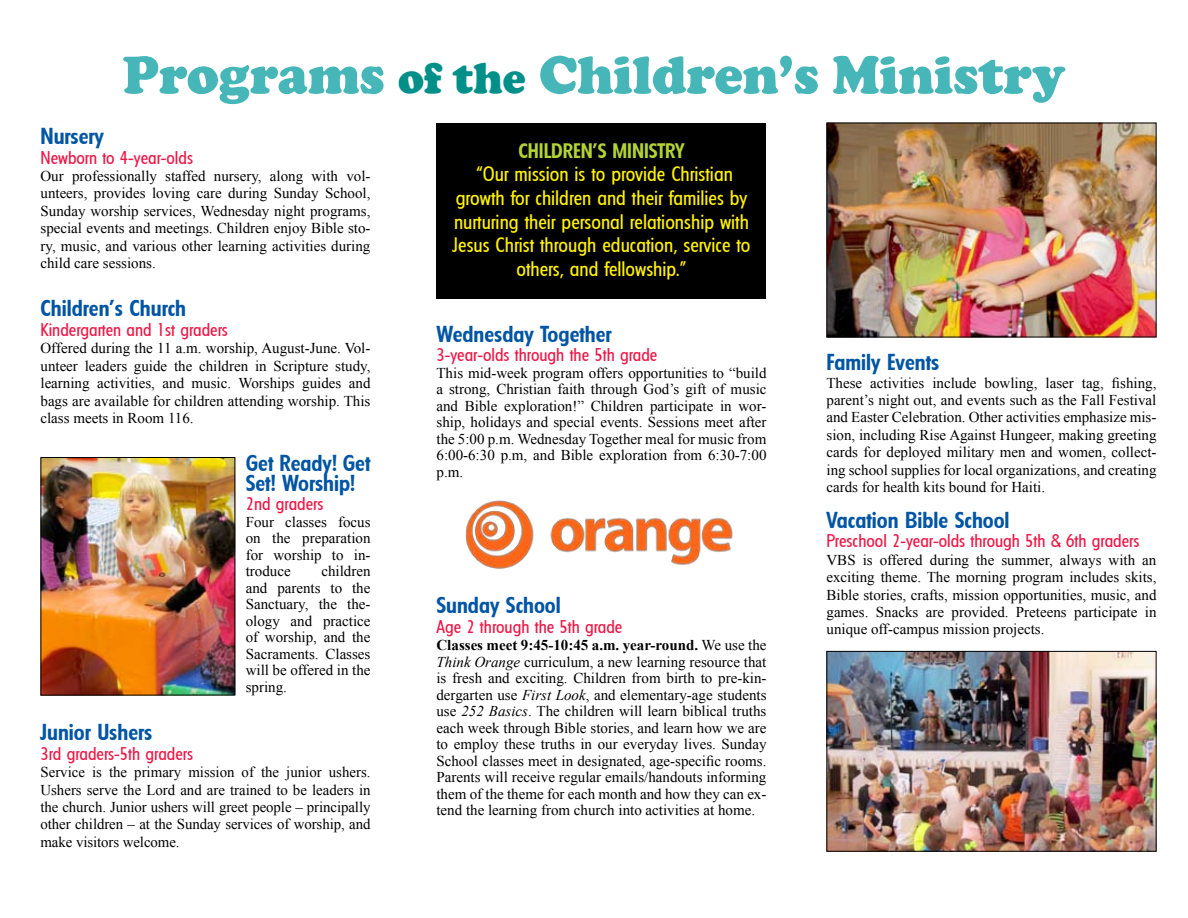
<style>
.page{position:relative;width:1188px;height:918px;background:#fff}
.page>*{position:absolute;margin:0;border:0;box-sizing:border-box;transform-origin:0 0}
.t1{font:900 55.5px "Cooper";color:#47b6b9;scale:.96 1}
.t2{font:700 22.5px/19.5px "Florida Serial";color:#0055a4}
.t3{font:20.4px/23.7px "Florida Serial";color:#fff200;text-align:center}
.t4{font:700 20.4px "Florida Serial";color:#b3d335}
.t5{font:18px "Florida Serial";color:#ed1847}
.t6{font:15px/16.5px "Times New Roman";color:#000;text-align:justify}
.s1{font-size:45px;color:#009089}
.s2{font-weight:700}
.s3{font-style:italic}
</style>
<div class="page">
<img style="left:828px;top:651px;width:329px;height:201px">
<div style="left:826px;top:651px;width:330px;height:201px;border:1px solid #000"></div>
<img style="left:40px;top:457px;width:196px;height:239px">
<img style="left:826px;top:122px;width:331px;height:216px">
<div style="left:436px;top:123px;width:330px;height:175px;background:#000"></div>
<img style="left:465px;top:500px;width:268px;height:69px">
<h1 class="t1" style="left:123px;top:42px;width:984px">Programs <span class="s1">of the</span> Children’s Ministry</h1>
<h3 class="t4" style="left:518px;top:135px;width:168px">Children’s Ministry</h3>
<h3 class="t3" style="left:453px;top:160px;width:299px">“Our mission is to provide Christian growth for children and their families by nurturing their personal relationship with Jesus Christ through education, service to others, and fellowship.”</h3>
<h2 class="t2" style="left:40px;top:124px;width:65px">Nursery</h2>
<p class="t5" style="left:40px;top:143px;width:154px">Newborn to 4-year-olds</p>
<p class="t6" style="left:40px;top:167px;width:332px;line-height:17.4px">Our professionally staffed nursery, along with vol&shy;unteers, provides loving care during Sunday School, Sunday worship services, Wednesday night programs, special events and meetings. Children enjoy Bible sto&shy;ry, music, and various other learning activities during child care sessions.</p>
<h2 class="t2" style="left:40px;top:297px;width:147px">Children’s Church</h2>
<p class="t5" style="left:40px;top:315px;width:189px">Kindergarten and 1st graders</p>
<p class="t6" style="left:40px;top:339px;width:332px;line-height:17.4px">Offered during the 11 a.m. worship, August-June. Vol&shy;unteer leaders guide the children in Scripture study, learning activities, and music. Worships guides and bags are available for children attending worship. This class meets in Room 116.</p>
<h2 class="t2" style="left:246px;top:452px;width:126px">Get Ready! Get<br>Set! Worship!</h2>
<p class="t5" style="left:246px;top:490px;width:79px">2nd graders</p>
<p class="t6" style="left:246px;top:513px;width:126px">Four classes focus on the preparation for worship to in&shy;troduce</p>
<h2 class="t2" style="left:436px;top:322px;width:177px">Wednesday Together</h2>
<p class="t5" style="left:436px;top:341px;width:222px">3-year-olds through the 5th grade</p>
<p class="t6" style="left:436px;top:364px;width:332px">This mid-week program offers opportunities to “build a strong, Christian faith through God’s gift of music and Bible exploration!” Children participate in wor&shy;ship, holidays and special events. Sessions meet after the 5:00 p.m. Wednesday Together meal for music from 6:00-6:30 p.m, and Bible exploration from 6:30-7:00 p.m.</p>
<h2 class="t2" style="left:826px;top:350px;width:114px">Family Events</h2>
<p class="t6" style="left:826px;top:374px;width:332px;line-height:17.4px">These activities include bowling, laser tag, fishing, parent’s night out, and events such as the Fall Festival and Easter Celebration. Other activities emphasize mis&shy;sion, including Rise Against Hungeer, making greeting cards for deployed military men and women, collect&shy;ing school supplies for local organizations, and creating cards for health kits bound for Haiti.</p>
<h2 class="t2" style="left:826px;top:508px;width:185px">Vacation Bible School</h2>
<p class="t5" style="left:826px;top:527px;width:314px">Preschool 2-year-olds through 5th &amp; 6th graders</p>
<p class="t6" style="left:826px;top:551px;width:332px;line-height:17.4px">VBS is offered during the summer, always with an exciting theme. The morning program includes skits, Bible stories, crafts, mission opportunities, music, and games. Snacks are provided. Preteens participate in unique off-campus mission projects.</p>
<p class="t6" style="left:246px;top:563px;width:126px;text-indent:76px">children and parents to the Sanctuary, the the&shy;ology and practice of worship, and the Sacraments. Classes will be offered in the spring.</p>
<h2 class="t2" style="left:436px;top:594px;width:126px">Sunday School</h2>
<p class="t5" style="left:436px;top:612px;width:187px">Age 2 through the 5th grade</p>
<p class="t6" style="left:436px;top:637px;width:332px"><span class="s2">Classes meet 9:45-10:45 a.m. year-round.</span> We use the <span class="s3">Think Orange</span> curriculum, a new learning resource that is fresh and exciting. Children from birth to pre-kin&shy;dergarten use <span class="s3">First Look</span>, and elementary-age students use <span class="s3">252 Basics</span>. The children will learn biblical truths each week through Bible stories, and learn how we are to employ these truths in our everyday lives. Sunday School classes meet in designated, age-specific rooms.<br>Parents will receive regular emails/handouts informing them of the theme for each month and how they can ex&shy;tend the learning from church into activities at home.</p>
<h2 class="t2" style="left:40px;top:721px;width:113px">Junior Ushers</h2>
<p class="t5" style="left:40px;top:739px;width:154px">3rd graders-5th graders</p>
<p class="t6" style="left:40px;top:763px;width:332px;line-height:17.4px">Service is the primary mission of the junior ushers.<br>Ushers serve the Lord and are trained to be leaders in the church. Junior ushers will greet people – principally other children – at the Sunday services of worship, and make visitors welcome.</p>
</div>
